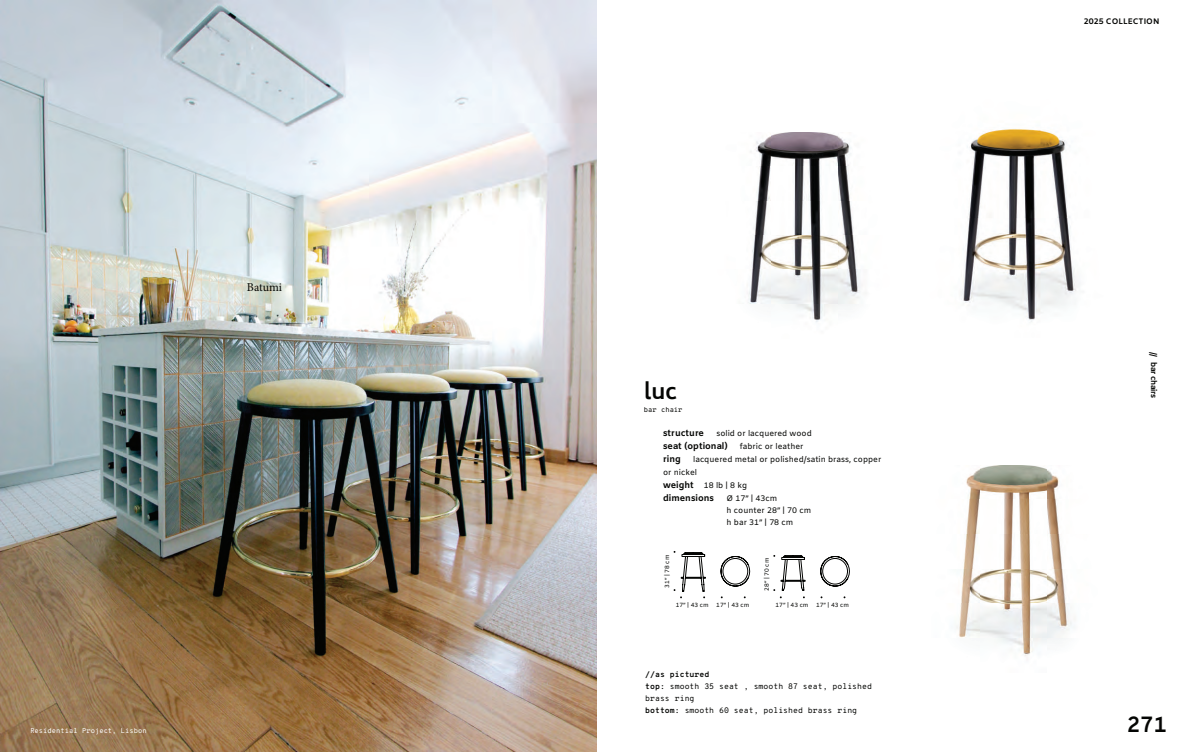
<style>
.page{position:relative;width:1191px;height:752px;background:#fff}
.page>*{position:absolute;margin:0;border:0;box-sizing:border-box;transform-origin:0 0}
.t1{font:700 22px "Overpass Mono";color:#040503}
.t2{font:700 21px "Biryani";color:#040503}
.t3{font:12px "Minion Pro";color:#040503}
.t4{font:700 9px "Amiko";color:#040503}
.t5{font:8px/13px "Amiko";color:#040503}
.t6{font:8px/12px "Overpass Mono";color:#040503}
.t7{font:700 8px "Amiko";color:#040503}
.t8{font:700 8px "Amiko";letter-spacing:-.05em;color:#040503}
.t9{font:7px "Overpass Mono";color:#fff}
.t10{font:7px "Overpass Mono";color:#040503}
.t11{font:6px "Amiko";color:#040503}
.s1{font-weight:700;font-size:9px}
.s2{font-weight:700}
</style>
<div class="page">
<img style="left:0;top:0;width:596px;height:751px">
<img style="left:748px;top:132px;width:113px;height:190px">
<img style="left:961px;top:129px;width:115px;height:193px">
<svg style="left:673px;top:551px;width:33px;height:47px"></svg>
<svg style="left:773px;top:555px;width:32px;height:35px"></svg>
<svg style="left:720px;top:556px;width:31px;height:42px"></svg>
<svg style="left:820px;top:556px;width:30px;height:42px"></svg>
<img style="left:956px;top:465px;width:119px;height:191px">
<h3 class="t3" style="left:247px;top:279px;width:37px">Batumi</h3>
<p class="t9" style="left:30px;top:725px;width:118px">Residential Project, Lisbon</p>
<h2 class="t2" style="left:644px;top:379px;width:34px">luc</h2>
<p class="t4" style="left:663px;top:427px;width:42px">structure</p>
<p class="t5" style="left:716px;top:427px;width:97px">solid or lacquered wood</p>
<p class="t4" style="left:663px;top:440px;width:66px">seat (optional)</p>
<p class="t5" style="left:740px;top:440px;width:65px">fabric or leather</p>
<p class="t4" style="left:663px;top:453px;width:19px">ring</p>
<p class="t10" style="left:644px;top:404px;width:40px">bar chair</p>
<p class="t5" style="left:663px;top:453px;width:220px;text-indent:30px">lacquered metal or polished/satin brass, copper or nickel<br><span class="s1">weight</span> 18 lb | 8 kg</p>
<p class="t4" style="left:663px;top:492px;width:52px">dimensions</p>
<p class="t5" style="left:726px;top:492px;width:86px;line-height:12px">Ø 17” | 43cm<br>h counter 28” | 70 cm h bar 31” | 78 cm</p>
<p class="t11" style="left:663px;top:587px;width:35px;rotate:-90deg">31” | 78 cm</p>
<p class="t11" style="left:763px;top:590px;width:35px;rotate:-90deg">28” | 70 cm</p>
<p class="t11" style="left:676px;top:601px;width:75px">17” | 43 cm 17” | 43 cm</p>
<p class="t11" style="left:775px;top:601px;width:75px">17” | 43 cm 17” | 43 cm</p>
<p class="t6" style="left:645px;top:668px;width:228px"><span class="s2">//as pictured<br>top:</span> smooth 35 seat , smooth 87 seat, polished brass ring<br><span class="s2">bottom:</span> smooth 60 seat, polished brass ring</p>
<p class="t7" style="left:1083px;top:17px;width:77px">2025 COLLECTION</p>
<p class="t8" style="left:1158px;top:351px;width:47px;rotate:90deg">// bar chairs</p>
<h1 class="t1" style="left:1126px;top:708px;width:42px">271</h1>
</div>
